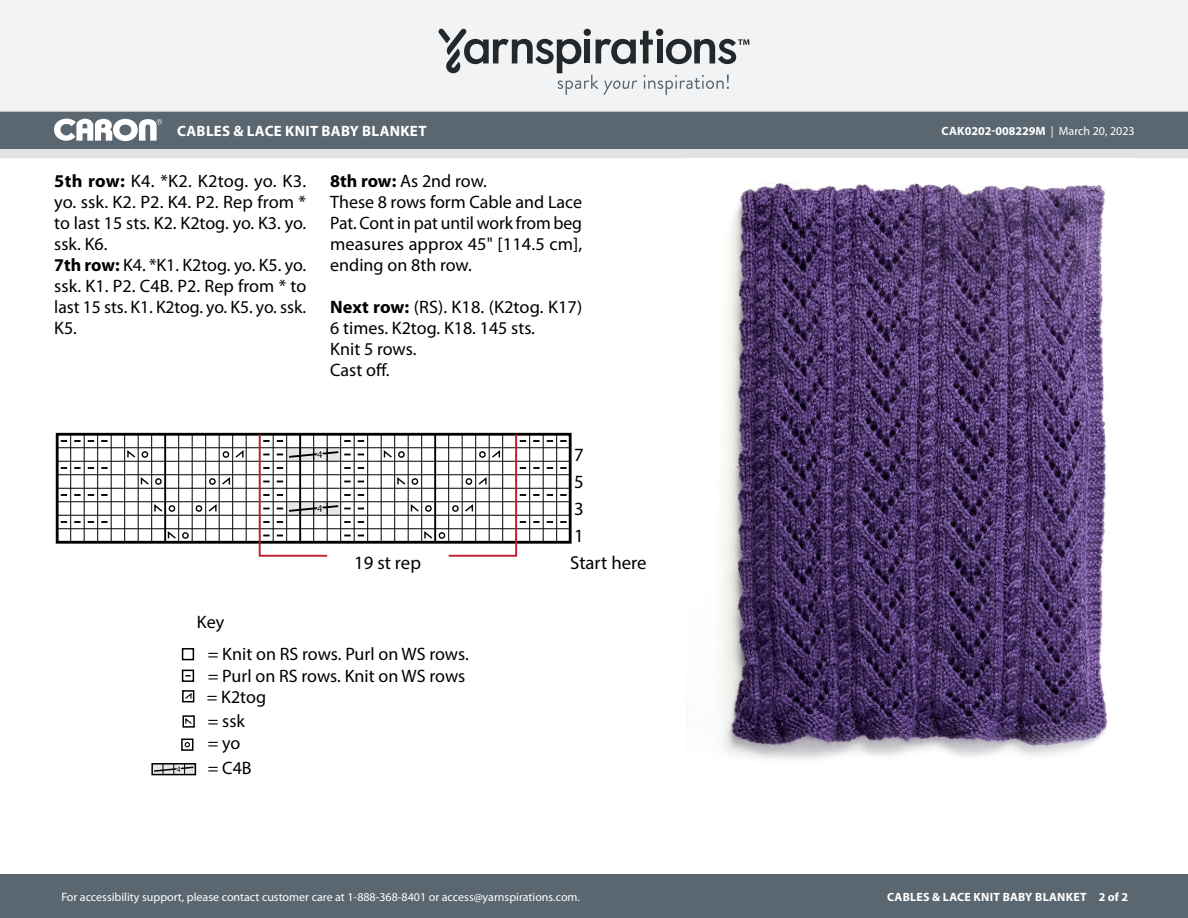
<style>
.page{position:relative;width:1188px;height:918px;background:#fff}
.page>*{position:absolute;margin:0;border:0;box-sizing:border-box;transform-origin:0 0}
.t1{font:18.75px "Myriad Pro";color:#000}
.Body_-__Auto_Style_w{font:18px/21px "Myriad Pro";color:#000;text-align:justify}
.t2{font:700 15px "Myriad Pro";letter-spacing:.02em;color:#fff}
.t3{font:12px "Myriad Pro";color:#fff}
.t4{font:700 12px "Myriad Pro";letter-spacing:.02em;color:#fff}
.t5{font:700 12px "Myriad Pro";color:#fff}
.t6{font:10.5px "Myriad Pro";color:#000}
.t7{font:8.4px "Myriad Pro";color:#000}
.s1{font-weight:400}
.s2{font-weight:700}
</style>
<div class="page">
<div style="left:0;top:875px;width:1188px;height:43px;background:#5a6670"></div>
<div style="left:0;top:149px;width:1188px;height:9px;background:#e4e3e3"></div>
<div style="left:0;top:111px;width:1188px;height:38px;background:#5a6670"></div>
<div style="left:0;top:0;width:1188px;height:112px;background:#f2f3f4"></div>
<svg style="left:438px;top:29px;width:311px;height:66px"></svg>
<svg style="left:54px;top:119px;width:108px;height:22px"></svg>
<svg style="left:560px;top:521px;width:7px;height:2px"></svg>
<svg style="left:533px;top:521px;width:7px;height:2px"></svg>
<svg style="left:547px;top:521px;width:6px;height:2px"></svg>
<svg style="left:560px;top:494px;width:7px;height:2px"></svg>
<svg style="left:533px;top:494px;width:7px;height:2px"></svg>
<svg style="left:547px;top:494px;width:6px;height:2px"></svg>
<svg style="left:560px;top:467px;width:7px;height:2px"></svg>
<svg style="left:533px;top:467px;width:7px;height:2px"></svg>
<svg style="left:547px;top:467px;width:6px;height:2px"></svg>
<svg style="left:560px;top:440px;width:7px;height:2px"></svg>
<svg style="left:533px;top:440px;width:7px;height:2px"></svg>
<svg style="left:547px;top:440px;width:6px;height:2px"></svg>
<svg style="left:101px;top:521px;width:7px;height:2px"></svg>
<svg style="left:74px;top:521px;width:7px;height:2px"></svg>
<svg style="left:88px;top:521px;width:6px;height:2px"></svg>
<svg style="left:61px;top:521px;width:6px;height:2px"></svg>
<svg style="left:101px;top:494px;width:7px;height:2px"></svg>
<svg style="left:74px;top:494px;width:7px;height:2px"></svg>
<svg style="left:88px;top:494px;width:6px;height:2px"></svg>
<svg style="left:61px;top:494px;width:6px;height:2px"></svg>
<svg style="left:101px;top:467px;width:7px;height:2px"></svg>
<svg style="left:74px;top:467px;width:7px;height:2px"></svg>
<svg style="left:88px;top:467px;width:6px;height:2px"></svg>
<svg style="left:61px;top:467px;width:6px;height:2px"></svg>
<svg style="left:101px;top:440px;width:7px;height:2px"></svg>
<svg style="left:74px;top:440px;width:7px;height:2px"></svg>
<svg style="left:88px;top:440px;width:6px;height:2px"></svg>
<svg style="left:61px;top:440px;width:6px;height:2px"></svg>
<svg style="left:358px;top:521px;width:6px;height:2px"></svg>
<svg style="left:358px;top:494px;width:6px;height:2px"></svg>
<svg style="left:358px;top:467px;width:6px;height:2px"></svg>
<svg style="left:358px;top:440px;width:6px;height:2px"></svg>
<svg style="left:424px;top:531px;width:9px;height:8px"></svg>
<svg style="left:410px;top:504px;width:9px;height:8px"></svg>
<svg style="left:397px;top:477px;width:9px;height:8px"></svg>
<svg style="left:383px;top:450px;width:9px;height:8px"></svg>
<div style="left:398px;top:451px;width:7px;height:7px;border:1px solid #000;border-radius:50%"></div>
<div style="left:412px;top:478px;width:6px;height:7px;border:1px solid #000;border-radius:50%"></div>
<div style="left:425px;top:505px;width:7px;height:7px;border:1px solid #000;border-radius:50%"></div>
<div style="left:439px;top:532px;width:6px;height:7px;border:1px solid #000;border-radius:50%"></div>
<svg style="left:167px;top:531px;width:9px;height:8px"></svg>
<svg style="left:154px;top:504px;width:9px;height:8px"></svg>
<svg style="left:140px;top:477px;width:9px;height:8px"></svg>
<svg style="left:127px;top:450px;width:9px;height:8px"></svg>
<svg style="left:235px;top:450px;width:9px;height:8px"></svg>
<svg style="left:222px;top:477px;width:9px;height:8px"></svg>
<svg style="left:208px;top:504px;width:9px;height:8px"></svg>
<div style="left:142px;top:451px;width:6px;height:7px;border:1px solid #000;border-radius:50%"></div>
<div style="left:223px;top:451px;width:6px;height:7px;border:1px solid #000;border-radius:50%"></div>
<div style="left:209px;top:478px;width:7px;height:7px;border:1px solid #000;border-radius:50%"></div>
<div style="left:155px;top:478px;width:7px;height:7px;border:1px solid #000;border-radius:50%"></div>
<div style="left:169px;top:505px;width:6px;height:7px;border:1px solid #000;border-radius:50%"></div>
<div style="left:196px;top:505px;width:6px;height:7px;border:1px solid #000;border-radius:50%"></div>
<div style="left:182px;top:532px;width:7px;height:7px;border:1px solid #000;border-radius:50%"></div>
<div style="left:56px;top:433px;width:516px;height:111px;border:3px solid #000"></div>
<hr style="left:57px;top:528px;width:513px;height:1px;background:#000">
<hr style="left:57px;top:515px;width:513px;height:1px;background:#000">
<hr style="left:57px;top:501px;width:513px;height:1px;background:#000">
<hr style="left:57px;top:488px;width:513px;height:1px;background:#000">
<hr style="left:57px;top:474px;width:513px;height:1px;background:#000">
<hr style="left:57px;top:461px;width:513px;height:1px;background:#000">
<hr style="left:57px;top:447px;width:513px;height:1px;background:#000">
<hr style="left:556px;top:434px;width:1px;height:108px;background:#000">
<hr style="left:543px;top:434px;width:1px;height:108px;background:#000">
<hr style="left:529px;top:434px;width:1px;height:108px;background:#000">
<hr style="left:434px;top:434px;width:2px;height:108px;background:#000">
<hr style="left:421px;top:434px;width:1px;height:108px;background:#000">
<hr style="left:408px;top:434px;width:1px;height:108px;background:#000">
<hr style="left:394px;top:434px;width:1px;height:108px;background:#000">
<hr style="left:381px;top:434px;width:1px;height:108px;background:#000">
<hr style="left:367px;top:434px;width:1px;height:108px;background:#000">
<hr style="left:354px;top:434px;width:1px;height:108px;background:#000">
<hr style="left:246px;top:434px;width:1px;height:108px;background:#000">
<hr style="left:232px;top:434px;width:1px;height:108px;background:#000">
<hr style="left:219px;top:434px;width:1px;height:108px;background:#000">
<hr style="left:205px;top:434px;width:1px;height:108px;background:#000">
<hr style="left:192px;top:434px;width:1px;height:108px;background:#000">
<hr style="left:178px;top:434px;width:1px;height:108px;background:#000">
<hr style="left:164px;top:434px;width:2px;height:108px;background:#000">
<hr style="left:151px;top:434px;width:1px;height:108px;background:#000">
<hr style="left:138px;top:434px;width:1px;height:108px;background:#000">
<hr style="left:124px;top:434px;width:1px;height:108px;background:#000">
<hr style="left:111px;top:434px;width:1px;height:108px;background:#000">
<hr style="left:97px;top:434px;width:1px;height:108px;background:#000">
<hr style="left:84px;top:434px;width:1px;height:108px;background:#000">
<hr style="left:70px;top:434px;width:1px;height:108px;background:#000">
<svg style="left:258px;top:432px;width:93px;height:125px"></svg>
<svg style="left:447px;top:432px;width:79px;height:125px"></svg>
<div style="left:182px;top:648px;width:12px;height:12px;border:2px solid #000"></div>
<svg style="left:185px;top:675px;width:6px;height:2px"></svg>
<div style="left:182px;top:670px;width:12px;height:12px;border:2px solid #000"></div>
<svg style="left:185px;top:742px;width:5px;height:5px"></svg>
<div style="left:181px;top:739px;width:12px;height:12px;border:2px solid #000"></div>
<div style="left:183px;top:715px;width:12px;height:13px;border:2px solid #000"></div>
<svg style="left:185px;top:717px;width:8px;height:8px"></svg>
<div style="left:182px;top:690px;width:12px;height:12px;border:2px solid #000"></div>
<svg style="left:184px;top:692px;width:8px;height:8px"></svg>
<div style="left:151px;top:763px;width:45px;height:12px;border:2px solid #000"></div>
<svg style="left:152px;top:763px;width:43px;height:12px"></svg>
<img style="left:721px;top:183px;width:387px;height:577px">
<p class="t2" style="left:177px;top:121px;width:251px">CABLES &amp; LACE KNIT BABY BLANKET</p>
<p class="t5" style="left:942px;top:123px;width:195px">CAK0202-008229M <span class="s1">| March 20, 2023</span></p>
<p class="Body_-__Auto_Style_w" style="left:54px;top:170px;width:253px"><span class="s2">5th row:</span> K4. *K2. K2tog. yo. K3. yo. ssk. K2. P2. K4. P2. Rep from * to last 15 sts. K2. K2tog. yo. K3. yo. ssk. K6.</p>
<p class="Body_-__Auto_Style_w" style="left:54px;top:254px;width:254px"><span class="s2">7th row:</span> K4. *K1. K2tog. yo. K5. yo. ssk. K1. P2. C4B. P2. Rep from * to last 15 sts. K1. K2tog. yo. K5. yo. ssk.<br>K5.</p>
<p class="Body_-__Auto_Style_w" style="left:330px;top:170px;width:158px"><span class="s2">8th row:</span> As 2nd row.</p>
<p class="Body_-__Auto_Style_w" style="left:330px;top:191px;width:254px">These 8 rows form Cable and Lace Pat. Cont in pat until work from beg measures approx 45" [114.5 cm], ending on 8th row.</p>
<p class="Body_-__Auto_Style_w" style="left:330px;top:296px;width:253px"><span class="s2">Next row:</span> (RS). K18. (K2tog. K17)<br>6 times. K2tog. K18. 145 sts.</p>
<p class="Body_-__Auto_Style_w" style="left:330px;top:338px;width:88px">Knit 5 rows.</p>
<p class="Body_-__Auto_Style_w" style="left:330px;top:359px;width:61px">Cast off.</p>
<p class="t6" style="left:317px;top:448px;width:7px">4</p>
<p class="t6" style="left:317px;top:502px;width:7px">4</p>
<p class="t1" style="left:574px;top:443px;width:11px">7</p>
<p class="t1" style="left:574px;top:470px;width:11px">5</p>
<p class="t1" style="left:574px;top:497px;width:11px">3</p>
<p class="t1" style="left:574px;top:524px;width:11px">1</p>
<p class="t1" style="left:354px;top:551px;width:68px">19 st rep</p>
<p class="t1" style="left:570px;top:551px;width:78px">Start here</p>
<p class="Body_-__Auto_Style_w" style="left:208px;top:605px;width:263px;line-height:32.4px;text-indent:-11px">Key<br>= Knit on RS rows. Purl on WS rows.</p>
<p class="Body_-__Auto_Style_w" style="left:207px;top:664px;width:260px;line-height:22.4px;text-align:left">= Purl on RS rows. Knit on WS rows = K2tog<br>= ssk<br>= yo</p>
<p class="t7" style="left:177px;top:764px;width:6px">4</p>
<p class="Body_-__Auto_Style_w" style="left:208px;top:757px;width:45px">= C4B</p>
<p class="t3" style="left:61px;top:889px;width:520px">For accessibility support, please contact customer care at 1-888-368-8401 or access@yarnspirations.com.</p>
<p class="t4" style="left:887px;top:889px;width:242px">CABLES &amp; LACE KNIT BABY BLANKET 2 of 2</p>
</div>
